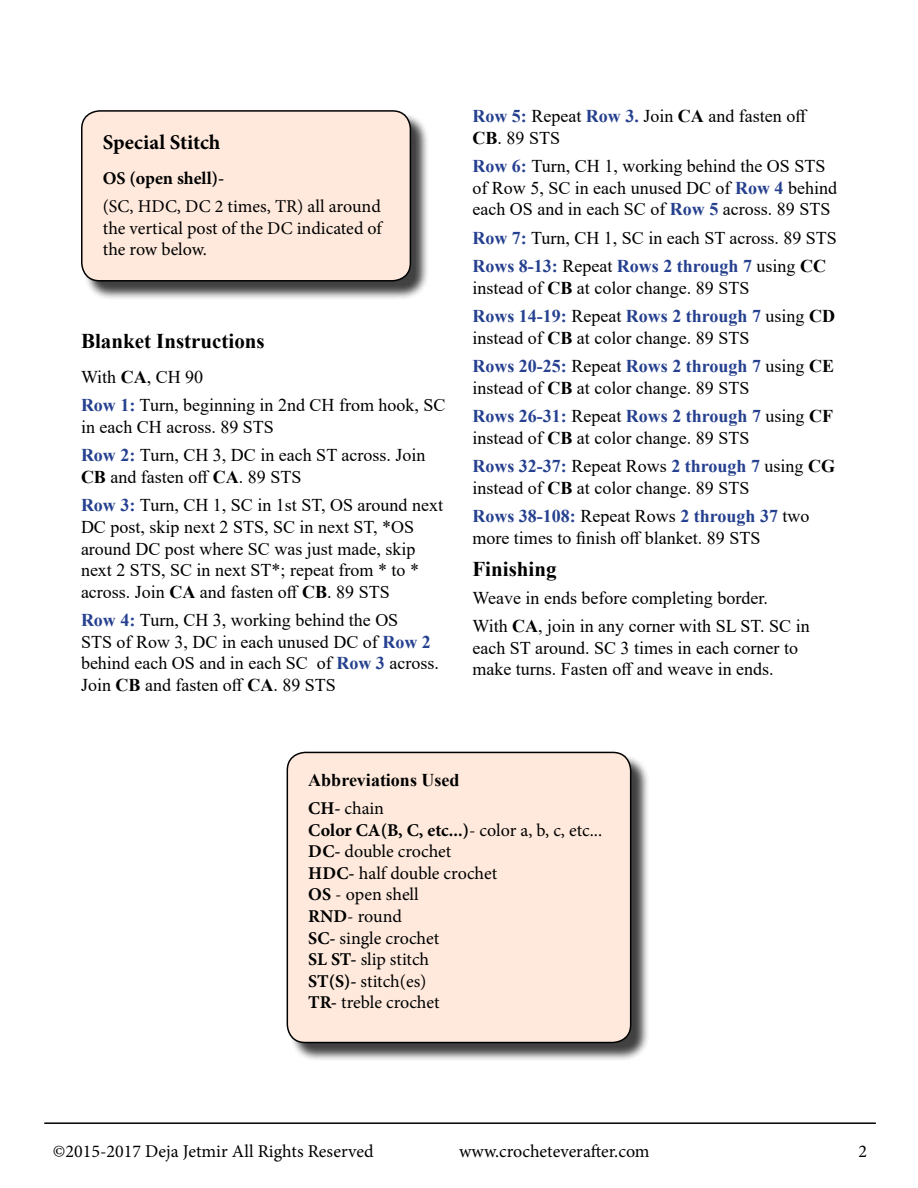
<style>
.page{position:relative;width:918px;height:1188px;background:#fff}
.page>*{position:absolute;margin:0;border:0;box-sizing:border-box;transform-origin:0 0}
.t1{font:700 21px "Times New Roman";color:#000}
.t2{font:700 21px "Minion Pro";color:#000}
.t3{font:18px/28.3px "Times New Roman";color:#000}
.t4{font:18px/21.6px "Minion Pro";color:#000}
.t5{font:700 18px "Times New Roman";color:#000}
.t6{font:700 18px "Minion Pro";color:#000}
.s1{font-weight:700}
.s2{font-weight:700;color:#25408f}
</style>
<div class="page">
<hr style="left:44px;top:1122px;width:832px;height:2px;background:#000">
<div style="left:289px;top:754px;width:361px;height:308px;background:#000;opacity:.75"></div>
<div style="left:287px;top:752px;width:344px;height:291px;background:#fee9dc;border-radius:18px"></div>
<div style="left:287px;top:752px;width:344px;height:291px;border:2px solid #000;border-radius:18px"></div>
<div style="left:83px;top:112px;width:347px;height:188px;background:#000;opacity:.75"></div>
<div style="left:82px;top:111px;width:328px;height:170px;background:#fee9dc;border-radius:18px"></div>
<div style="left:81px;top:110px;width:330px;height:172px;border:2px solid #000;border-radius:18px"></div>
<p class="t2" style="left:103px;top:127px;width:119px">Special Stitch</p>
<p class="t6" style="left:103px;top:165px;width:123px">OS (open shell)-</p>
<p class="t4" style="left:103px;top:196px;width:281px;text-align:justify">(SC, HDC, DC 2 times, TR) all around the vertical post of the DC indicated of the row below.</p>
<p class="t1" style="left:81px;top:326px;width:185px">Blanket Instructions</p>
<p class="t3" style="left:81px;top:362px;width:366px">With <span class="s1">CA</span>, CH 90<br><span class="s2">Row 1:</span> Turn, beginning in 2nd CH from hook, SC</p>
<p class="t3" style="left:81px;top:412px;width:346px">in each CH across. 89 STS<br><span class="s2">Row 2:</span> Turn, CH 3, DC in each ST across. Join</p>
<p class="t3" style="left:81px;top:462px;width:364px"><span class="s1">CB</span> and fasten off <span class="s1">CA</span>. 89 STS<br><span class="s2">Row 3:</span> Turn, CH 1, SC in 1st ST, OS around next</p>
<p class="t3" style="left:81px;top:516px;width:340px;line-height:21.6px">DC post, skip next 2 STS, SC in next ST, *OS around DC post where SC was just made, skip next 2 STS, SC in next ST*; repeat from * to * across. Join <span class="s1">CA</span> and fasten off <span class="s1">CB</span>. 89 STS</p>
<p class="t3" style="left:81px;top:609px;width:359px;line-height:21.6px"><span class="s2">Row 4:</span> Turn, CH 3, working behind the OS<br>STS of Row 3, DC in each unused DC of <span class="s2">Row 2 </span>behind each OS and in each SC of <span class="s2">Row 3</span> across.<br>Join <span class="s1">CB</span> and fasten off <span class="s1">CA</span>. 89 STS</p>
<p class="t3" style="left:472px;top:105px;width:337px;line-height:21.6px"><span class="s2">Row 5:</span> Repeat <span class="s2">Row 3.</span> Join <span class="s1">CA</span> and fasten off<br><span class="s1">CB</span>. 89 STS</p>
<p class="t3" style="left:472px;top:155px;width:366px;line-height:21.6px"><span class="s2">Row 6:</span> Turn, CH 1, working behind the OS STS of Row 5, SC in each unused DC of <span class="s2">Row 4</span> behind each OS and in each SC of <span class="s2">Row 5</span> across. 89 STS</p>
<p class="t3" style="left:473px;top:223px;width:366px"><span class="s2">Row 7:</span> Turn, CH 1, SC in each ST across. 89 STS<br><span class="s2">Rows 8-13:</span> Repeat <span class="s2">Rows 2 through 7</span> using <span class="s1">CC</span></p>
<p class="t3" style="left:472px;top:273px;width:364px">instead of <span class="s1">CB</span> at color change. 89 STS<br><span class="s2">Rows 14-19:</span> Repeat <span class="s2">Rows 2 through 7</span> using <span class="s1">CD</span></p>
<p class="t3" style="left:472px;top:323px;width:363px">instead of <span class="s1">CB</span> at color change. 89 STS<br><span class="s2">Rows 20-25:</span> Repeat <span class="s2">Rows 2 through 7</span> using <span class="s1">CE</span></p>
<p class="t3" style="left:472px;top:373px;width:362px">instead of <span class="s1">CB</span> at color change. 89 STS<br><span class="s2">Rows 26-31:</span> Repeat <span class="s2">Rows 2 through 7</span> using <span class="s1">CF</span></p>
<p class="t3" style="left:472px;top:423px;width:364px">instead of <span class="s1">CB</span> at color change. 89 STS<br><span class="s2">Rows 32-37:</span> Repeat Rows <span class="s2">2 through 7</span> using <span class="s1">CG</span></p>
<p class="t3" style="left:472px;top:473px;width:339px">instead of <span class="s1">CB</span> at color change. 89 STS<br><span class="s2">Rows 38-108:</span> Repeat Rows <span class="s2">2 through 37</span> two</p>
<p class="t3" style="left:472px;top:523px;width:289px">more times to finish off blanket. 89 STS</p>
<p class="t1" style="left:472px;top:553px;width:86px">Finishing</p>
<p class="t3" style="left:472px;top:583px;width:339px">Weave in ends before completing border.<br>With <span class="s1">CA</span>, join in any corner with SL ST. SC in</p>
<p class="t3" style="left:472px;top:636px;width:327px;line-height:21.6px">each ST around. SC 3 times in each corner to make turns. Fasten off and weave in ends.</p>
<p class="t5" style="left:308px;top:767px;width:153px">Abbreviations Used</p>
<p class="t4" style="left:308px;top:798px;width:295px"><span class="s1">CH-</span> chain<br><span class="s1">Color CA(B, C, etc...)</span>- color a, b, c, etc...<br><span class="s1">DC-</span> double crochet<br><span class="s1">HDC-</span> half double crochet<br><span class="s1">OS</span> - open shell<br><span class="s1">RND</span>- round<br><span class="s1">SC-</span> single crochet<br><span class="s1">SL ST-</span> slip stitch<br><span class="s1">ST(S)-</span> stitch(es)<br><span class="s1">TR-</span> treble crochet</p>
<p class="t4" style="left:53px;top:1140px;width:322px">©2015-2017 Deja Jetmir All Rights Reserved</p>
<p class="t4" style="left:459px;top:1140px;width:192px">www.crocheteverafter.com</p>
<p class="t4" style="left:859px;top:1140px;width:10px">2</p>
</div>
